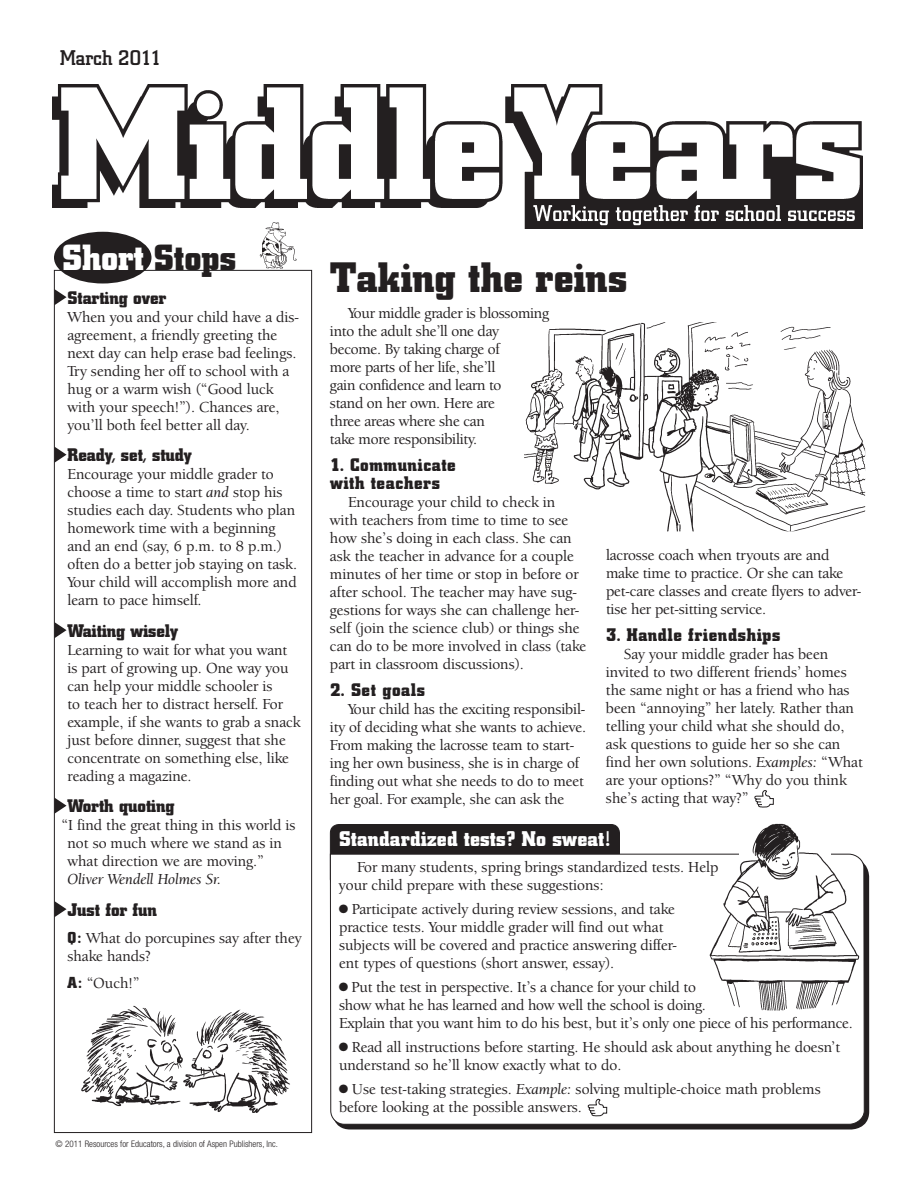
<style>
.page{position:relative;width:918px;height:1188px;background:#fff}
.page>*{position:absolute;margin:0;border:0;box-sizing:border-box;transform-origin:0 0}
.t1{font:700 42px "City";letter-spacing:.01em;color:#231f20}
.t2{font:700 36px "City";color:#fff}
.t3{font:700 21px "City";letter-spacing:.01em;color:#fff}
.t4{font:500 21px "City";color:#231f20}
.t5{font:700 18px "City";color:#231f20}
.t6{font:700 18px/18px "City";letter-spacing:.035em;color:#231f20}
.t7{font:700 18px "City";letter-spacing:.04em;color:#231f20}
.t8{font:500 15.75px/18px "Berkeley Oldstyle IT Cby BT";color:#231f20}
.t9{font:15.75px "Berkeley Oldstyle IT Cby BT Med Ital";color:#231f20}
.t10{font:300 condensed 9px "Helvetica Neue";color:#231f20}
.s1{color:#231f20}
.s2{font-family:"Berkeley Oldstyle IT Cby BT Med Ital";font-weight:400}
.s3{font-family:"City";font-weight:700}
</style>
<div class="page">
<img style="left:53px;top:84px;width:810px;height:144px">
<div style="left:332px;top:859px;width:537px;height:271px;background:#231f20;border-radius:18px"></div>
<div style="left:330px;top:825px;width:290px;height:63px;background:#231f20;border-radius:9px"></div>
<div style="left:330px;top:824px;width:290px;height:64px;border:1px solid #231f20;border-radius:9px"></div>
<div style="left:330px;top:853px;width:535px;height:272px;background:#fff"></div>
<svg style="left:54px;top:289px;width:13px;height:16px"></svg>
<svg style="left:54px;top:447px;width:13px;height:16px"></svg>
<svg style="left:54px;top:622px;width:13px;height:16px"></svg>
<svg style="left:54px;top:798px;width:13px;height:16px"></svg>
<svg style="left:54px;top:901px;width:13px;height:16px"></svg>
<div style="left:54px;top:232px;width:98px;height:52px;background:#231f20;border-radius:50%"></div>
<svg style="left:754px;top:790px;width:20px;height:18px"></svg>
<svg style="left:588px;top:1098px;width:19px;height:19px"></svg>
<img style="left:260px;top:219px;width:40px;height:51px">
<img style="left:80px;top:1005px;width:211px;height:129px">
<img style="left:524px;top:322px;width:341px;height:209px">
<img style="left:699px;top:823px;width:171px;height:188px">
<h3 class="t4" style="left:60px;top:46px;width:103px">March 2011</h3>
<h2 class="t2" style="left:62px;top:237px;width:175px">Short <span class="s1">Stops</span></h2>
<p class="t5" style="left:67px;top:287px;width:100px">Starting over</p>
<p class="t8" style="left:68px;top:308px;width:233px">When you and your child have a dis&shy;agreement, a friendly greeting the next day can help erase bad feelings.<br>Try sending her off to school with a hug or a warm wish (“Good luck with your speech!”). Chances are, you’ll both feel better all day.</p>
<p class="t5" style="left:67px;top:445px;width:126px">Ready, set, study</p>
<p class="t8" style="left:68px;top:465px;width:231px">Encourage your middle grader to choose a time to start <span class="s2">and</span> stop his studies each day. Students who plan homework time with a beginning and an end (say, 6 p.m. to 8 p.m.) often do a better job staying on task.<br>Your child will accomplish more and learn to pace himself.</p>
<p class="t5" style="left:67px;top:620px;width:112px">Waiting wisely</p>
<p class="t8" style="left:68px;top:641px;width:235px">Learning to wait for what you want is part of growing up. One way you can help your middle schooler is<br>to teach her to distract herself. For example, if she wants to grab a snack just before dinner, suggest that she concentrate on something else, like reading a magazine.</p>
<p class="t5" style="left:67px;top:796px;width:109px">Worth quoting</p>
<p class="t8" style="left:68px;top:816px;width:230px;text-indent:-6px">“I find the great thing in this world is not so much where we stand as in what direction we are moving.”</p>
<p class="t9" style="left:68px;top:870px;width:155px">Oliver Wendell Holmes Sr.</p>
<p class="t5" style="left:67px;top:899px;width:91px">Just for fun</p>
<p class="t8" style="left:68px;top:929px;width:236px"><span class="s3">Q:</span> What do porcupines say after they shake hands?</p>
<p class="t8" style="left:68px;top:974px;width:74px"><span class="s3">A:</span> “Ouch!”</p>
<p class="t10" style="left:56px;top:1139px;width:224px">© 2011 Resources for Educators, a division of Aspen Publishers, Inc.</p>
<h1 class="t1" style="left:330px;top:254px;width:299px">Taking the reins</h1>
<p class="t8" style="left:330px;top:304px;width:221px;text-indent:18px">Your middle grader is blossoming into the adult she’ll one day become. By taking charge of<br>more parts of her life, she’ll<br>gain confidence and learn to<br>stand on her own. Here are<br>three areas where she can<br>take more responsibility.</p>
<p class="t6" style="left:330px;top:456px;width:127px">1. Communicate with teachers</p>
<p class="t8" style="left:330px;top:493px;width:258px;text-indent:18px">Encourage your child to check in with teachers from time to time to see how she’s doing in each class. She can ask the teacher in advance for a couple minutes of her time or stop in before or after school. The teacher may have sug&shy;gestions for ways she can challenge her&shy;self (join the science club) or things she can do to be more involved in class (take part in classroom discussions).</p>
<p class="t6" style="left:330px;top:681px;width:97px">2. Set goals</p>
<p class="t8" style="left:330px;top:700px;width:258px;text-indent:18px">Your child has the exciting responsibil&shy;ity of deciding what she wants to achieve.<br>From making the lacrosse team to start&shy;ing her own business, she is in charge of finding out what she needs to do to meet her goal. For example, she can ask the</p>
<p class="t8" style="left:606px;top:546px;width:256px">lacrosse coach when tryouts are and make time to practice. Or she can take pet-care classes and create flyers to adver&shy;tise her pet-sitting service.</p>
<p class="t7" style="left:606px;top:625px;width:176px">3. Handle friendships</p>
<p class="t8" style="left:606px;top:645px;width:258px;text-indent:18px">Say your middle grader has been invited to two different friends’ homes the same night or has a friend who has been “annoying” her lately. Rather than telling your child what she should do, ask questions to guide her so she can find her own solutions. <span class="s2">Examples:</span> “What are your options?” “Why do you think she’s acting that way?”</p>
<h3 class="t3" style="left:339px;top:827px;width:273px">Standardized tests? No sweat!</h3>
<p class="t8" style="left:339px;top:858px;width:381px;text-indent:18px">For many students, spring brings standardized tests. Help your child prepare with these suggestions:</p>
<p class="t8" style="left:339px;top:900px;width:339px">● Participate actively during review sessions, and take practice tests. Your middle grader will find out what subjects will be covered and practice answering differ&shy;ent types of questions (short answer, essay).</p>
<p class="t8" style="left:339px;top:978px;width:515px">● Put the test in perspective. It’s a chance for your child to<br>show what he has learned and how well the school is doing.<br>Explain that you want him to do his best, but it’s only one piece of his performance.</p>
<p class="t8" style="left:339px;top:1038px;width:503px">● Read all instructions before starting. He should ask about anything he doesn’t understand so he’ll know exactly what to do.</p>
<p class="t8" style="left:339px;top:1080px;width:483px">● Use test-taking strategies. <span class="s2">Example:</span> solving multiple-choice math problems before looking at the possible answers.</p>
</div>
